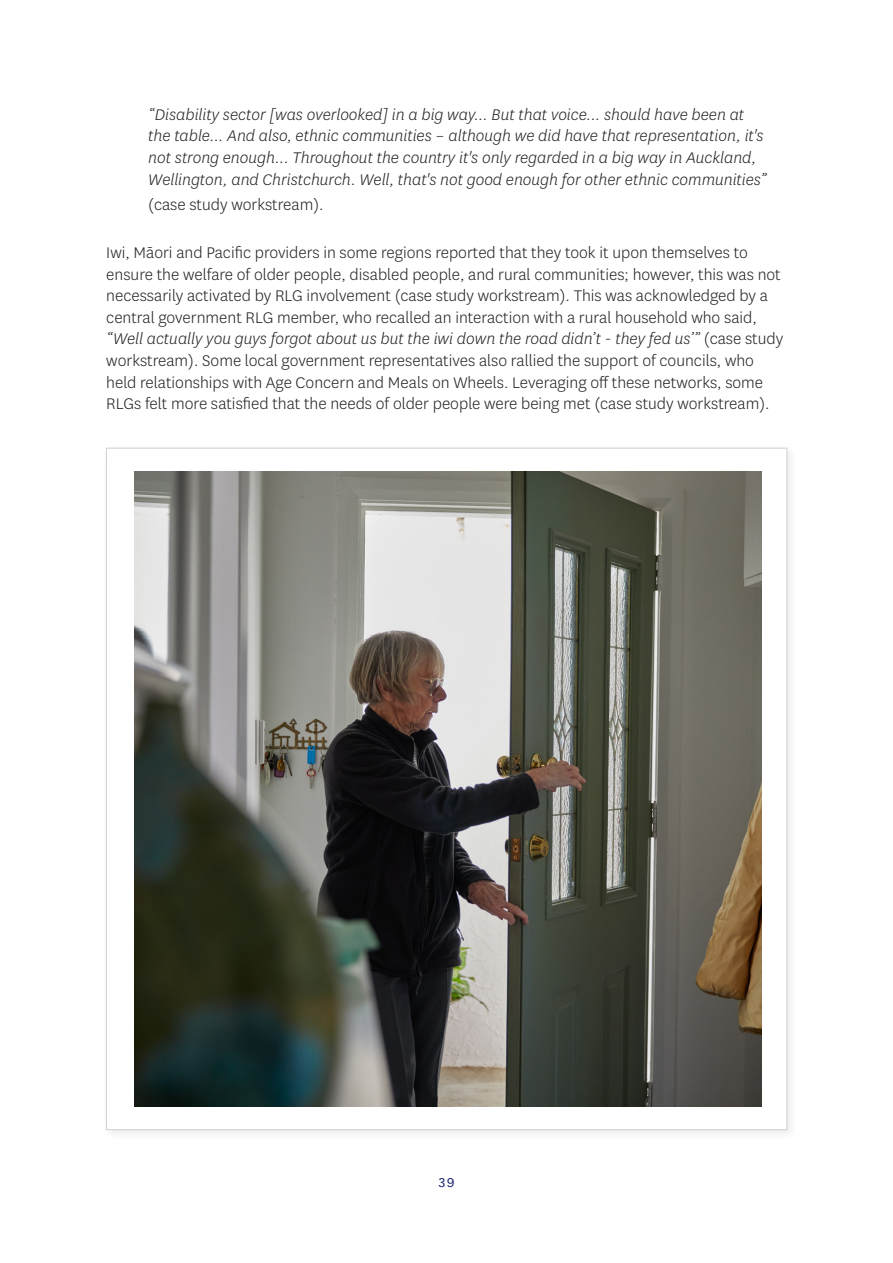
<style>
.page{position:relative;width:893px;height:1263px;background:#fff}
.page>*{position:absolute;margin:0;border:0;box-sizing:border-box;transform-origin:0 0}
.Body_copy{font:300 18px/21.6px "National";color:#231f20}
.Body_copy_quotations{font:italic 300 18px/21.6px "National";color:#231f20}
.body_copy_quotation_source{font:300 18px "National";color:#231f20}
.t1{font:15px "National";color:#121f6b}
.s1{font-style:italic}
</style>
<div class="page">
<div style="left:101px;top:443px;width:697px;height:698px;background:#231f20;opacity:.1"></div>
<div style="left:106px;top:448px;width:681px;height:682px;background:#fff;border:1px solid #d1d2d4"></div>
<img style="left:134px;top:472px;width:627px;height:634px">
<p class="Body_copy_quotations" style="left:148px;top:103px;width:620px">“Disability sector [was overlooked] in a big way… But that voice... should have been at the table… And also, ethnic communities – although we did have that representation, it's not strong enough... Throughout the country it's only regarded in a big way in Auckland, Wellington, and Christchurch. Well, that's not good enough for other ethnic communities”</p>
<p class="body_copy_quotation_source" style="left:148px;top:194px;width:177px">(case study workstream).</p>
<p class="Body_copy" style="left:106px;top:241px;width:678px">Iwi, Māori and Pacific providers in some regions reported that they took it upon themselves to ensure the welfare of older people, disabled people, and rural communities; however, this was not necessarily activated by RLG involvement (case study workstream). This was acknowledged by a central government RLG member, who recalled an interaction with a rural household who said, <span class="s1">“Well actually you guys forgot about us but the iwi down the road didn’t - they fed us’”</span> (case study workstream). Some local government representatives also rallied the support of councils, who held relationships with Age Concern and Meals on Wheels. Leveraging off these networks, some RLGs felt more satisfied that the needs of older people were being met (case study workstream).</p>
<p class="t1" style="left:438px;top:1173px;width:19px">39</p>
</div>
